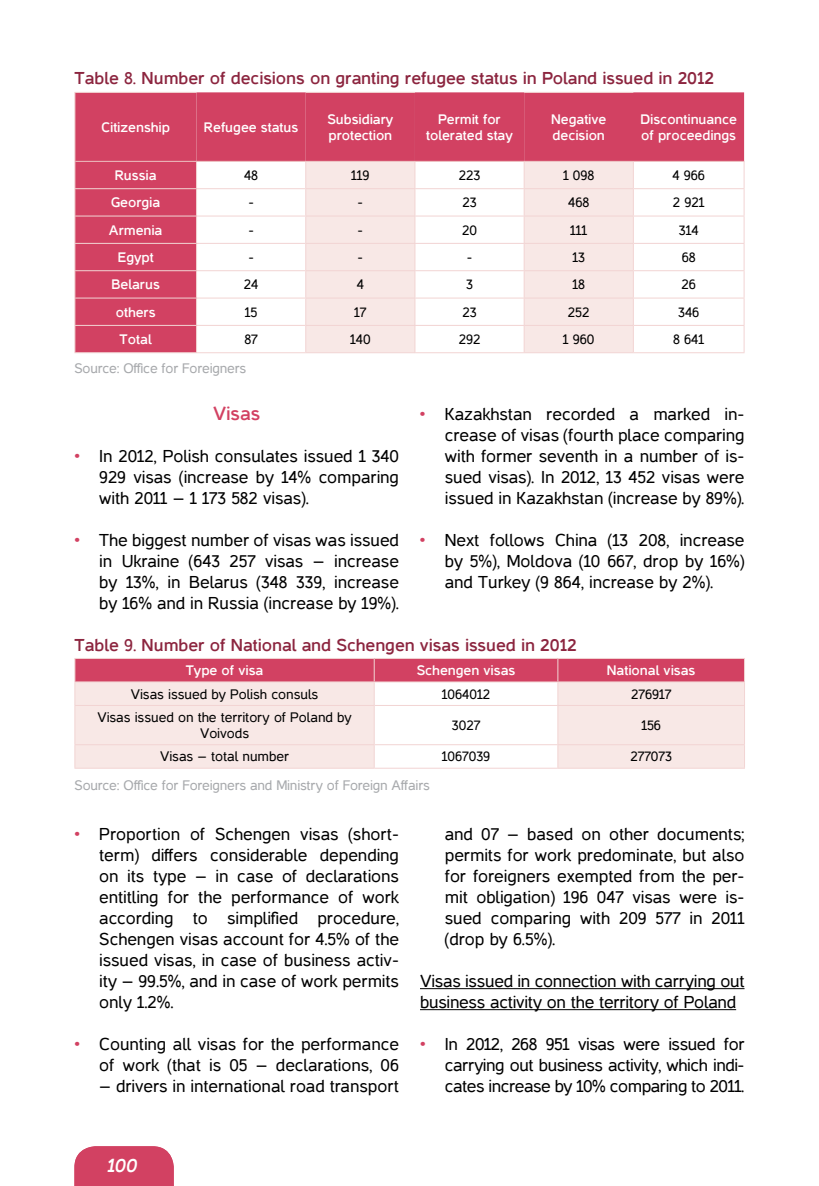
<style>
.page{position:relative;width:819px;height:1186px;background:#fff}
.page>*{position:absolute;margin:0;border:0;box-sizing:border-box;transform-origin:0 0}
.t1{font:700 19.25px "Casper";color:#d24162}
.t2{font:italic 700 19.25px "Casper";color:#fff}
.t3{font:17.5px/21px "Casper";color:#000;text-align:justify}
.t4{font:700 17.5px "Casper";color:#8c253f}
.t5{font:14px/15.8px "Casper";color:#000;text-align:center}
.t6{font:700 14px/15.8px "Casper";color:#fff}
.t7{font:14px "Casper";letter-spacing:-.01em;color:#a7a9ac}
.s1{color:#d24162}
</style>
<div class="page">
<svg style="left:74px;top:1146px;width:100px;height:40px;background:#d44a6a"></svg>
<svg style="left:75px;top:92px;width:669px;height:260px;fill:#d24162"></svg>
<div style="left:524px;top:162px;width:109px;height:190px;background:#f8e8e6"></div>
<hr style="left:75px;top:161px;width:121px;height:1px;background:#edc1c2">
<hr style="left:524px;top:161px;width:109px;height:1px;background:#edc1c2">
<hr style="left:633px;top:161px;width:111px;height:1px;background:#edc1c2">
<hr style="left:74px;top:92px;width:122px;height:1px;background:#f2d4d3">
<hr style="left:74px;top:93px;width:1px;height:68px;background:#f2d4d3">
<hr style="left:524px;top:92px;width:109px;height:1px;background:#f2d4d3">
<hr style="left:74px;top:188px;width:122px;height:1px;background:#f2d4d3">
<hr style="left:524px;top:188px;width:109px;height:1px;background:#f2d4d3">
<hr style="left:633px;top:188px;width:111px;height:1px;background:#f2d4d3">
<hr style="left:74px;top:216px;width:122px;height:1px;background:#f2d4d3">
<hr style="left:524px;top:216px;width:109px;height:1px;background:#f2d4d3">
<hr style="left:633px;top:216px;width:111px;height:1px;background:#f2d4d3">
<hr style="left:74px;top:243px;width:122px;height:1px;background:#f2d4d3">
<hr style="left:524px;top:243px;width:109px;height:1px;background:#f2d4d3">
<hr style="left:633px;top:243px;width:111px;height:1px;background:#f2d4d3">
<hr style="left:74px;top:270px;width:122px;height:1px;background:#f2d4d3">
<hr style="left:524px;top:270px;width:109px;height:1px;background:#f2d4d3">
<hr style="left:633px;top:270px;width:111px;height:1px;background:#f2d4d3">
<hr style="left:74px;top:298px;width:122px;height:1px;background:#f2d4d3">
<hr style="left:524px;top:298px;width:109px;height:1px;background:#f2d4d3">
<hr style="left:633px;top:298px;width:111px;height:1px;background:#f2d4d3">
<hr style="left:74px;top:325px;width:122px;height:1px;background:#f2d4d3">
<svg style="left:74px;top:161px;width:1px;height:191px"></svg>
<hr style="left:524px;top:325px;width:109px;height:1px;background:#f2d4d3">
<svg style="left:196px;top:92px;width:328px;height:260px"></svg>
<hr style="left:633px;top:325px;width:111px;height:1px;background:#f2d4d3">
<svg style="left:633px;top:162px;width:1px;height:190px"></svg>
<svg style="left:743px;top:162px;width:1px;height:190px"></svg>
<hr style="left:74px;top:352px;width:122px;height:1px;background:#f2d4d3">
<hr style="left:196px;top:352px;width:110px;height:1px;background:#f2d4d3">
<hr style="left:306px;top:352px;width:109px;height:1px;background:#f2d4d3">
<hr style="left:415px;top:352px;width:109px;height:1px;background:#f2d4d3">
<hr style="left:524px;top:352px;width:109px;height:1px;background:#f2d4d3">
<hr style="left:633px;top:352px;width:111px;height:1px;background:#f2d4d3">
<svg style="left:75px;top:706px;width:669px;height:62px;fill:#f8e8e6"></svg>
<svg style="left:74px;top:658px;width:671px;height:47px;background:#e69aa9"></svg>
<hr style="left:74px;top:705px;width:300px;height:1px;background:#f2d4d3">
<hr style="left:74px;top:706px;width:1px;height:38px;background:#f2d4d3">
<hr style="left:374px;top:705px;width:184px;height:1px;background:#f2d4d3">
<hr style="left:374px;top:706px;width:1px;height:38px;background:#f2d4d3">
<hr style="left:558px;top:705px;width:187px;height:1px;background:#f2d4d3">
<hr style="left:557px;top:706px;width:1px;height:38px;background:#f2d4d3">
<hr style="left:744px;top:706px;width:1px;height:38px;background:#f2d4d3">
<hr style="left:74px;top:744px;width:300px;height:1px;background:#f2d4d3">
<svg style="left:74px;top:745px;width:1px;height:23px"></svg>
<hr style="left:374px;top:744px;width:184px;height:1px;background:#f2d4d3">
<svg style="left:374px;top:745px;width:1px;height:23px"></svg>
<hr style="left:558px;top:744px;width:187px;height:1px;background:#f2d4d3">
<svg style="left:557px;top:745px;width:1px;height:23px"></svg>
<svg style="left:744px;top:745px;width:1px;height:23px"></svg>
<hr style="left:74px;top:768px;width:300px;height:1px;background:#f2d4d3">
<hr style="left:374px;top:768px;width:184px;height:1px;background:#f2d4d3">
<hr style="left:558px;top:768px;width:187px;height:1px;background:#f2d4d3">
<hr style="left:420px;top:988px;width:324px;height:1px;background:#000">
<hr style="left:420px;top:1009px;width:316px;height:1px;background:#000">
<p class="t4" style="left:74px;top:69px;width:641px">Table 8. Number of decisions on granting refugee status in Poland issued in 2012</p>
<p class="t6" style="left:101px;top:119px;width:70px">Citizenship</p>
<p class="t6" style="left:204px;top:119px;width:96px">Refugee status</p>
<p class="t6" style="left:327px;top:111px;width:67px">Subsidiary protection</p>
<p class="t6" style="left:426px;top:111px;width:88px;text-align:center">Permit for tolerated stay</p>
<p class="t6" style="left:551px;top:111px;width:57px">Negative decision</p>
<p class="t6" style="left:640px;top:111px;width:98px">Discontinuance of proceedings</p>
<p class="t6" style="left:115px;top:167px;width:43px">Russia</p>
<p class="t5" style="left:244px;top:167px;width:16px">48</p>
<p class="t5" style="left:351px;top:167px;width:20px">119</p>
<p class="t5" style="left:458px;top:167px;width:23px">223</p>
<p class="t5" style="left:563px;top:167px;width:33px">1 098</p>
<p class="t5" style="left:672px;top:167px;width:34px">4 966</p>
<p class="t6" style="left:111px;top:195px;width:51px">Georgia</p>
<p class="t5" style="left:248px;top:195px;width:7px">-</p>
<p class="t5" style="left:357px;top:195px;width:7px">-</p>
<p class="t5" style="left:462px;top:195px;width:16px">23</p>
<p class="t5" style="left:568px;top:195px;width:23px">468</p>
<p class="t5" style="left:673px;top:195px;width:33px">2 921</p>
<p class="t6" style="left:109px;top:222px;width:55px">Armenia</p>
<p class="t5" style="left:248px;top:222px;width:7px">-</p>
<p class="t5" style="left:357px;top:222px;width:7px">-</p>
<p class="t5" style="left:462px;top:222px;width:16px">20</p>
<p class="t5" style="left:570px;top:222px;width:19px">111</p>
<p class="t5" style="left:678px;top:222px;width:21px">314</p>
<p class="t6" style="left:118px;top:249px;width:37px">Egypt</p>
<p class="t5" style="left:248px;top:249px;width:7px">-</p>
<p class="t5" style="left:357px;top:249px;width:7px">-</p>
<p class="t5" style="left:466px;top:249px;width:7px">-</p>
<p class="t5" style="left:572px;top:249px;width:14px">13</p>
<p class="t5" style="left:681px;top:249px;width:15px">68</p>
<p class="t6" style="left:111px;top:277px;width:50px">Belarus</p>
<p class="t5" style="left:244px;top:277px;width:16px">24</p>
<p class="t5" style="left:357px;top:277px;width:9px">4</p>
<p class="t5" style="left:466px;top:277px;width:8px">3</p>
<p class="t5" style="left:572px;top:277px;width:14px">18</p>
<p class="t5" style="left:681px;top:277px;width:16px">26</p>
<p class="t6" style="left:116px;top:304px;width:41px">others</p>
<p class="t5" style="left:245px;top:304px;width:14px">15</p>
<p class="t5" style="left:354px;top:304px;width:14px">17</p>
<p class="t5" style="left:462px;top:304px;width:16px">23</p>
<p class="t5" style="left:568px;top:304px;width:23px">252</p>
<p class="t5" style="left:678px;top:304px;width:23px">346</p>
<p class="t6" style="left:120px;top:331px;width:34px">Total</p>
<p class="t5" style="left:244px;top:331px;width:15px">87</p>
<p class="t5" style="left:350px;top:331px;width:22px">140</p>
<p class="t5" style="left:458px;top:331px;width:23px">292</p>
<p class="t5" style="left:563px;top:331px;width:33px">1 960</p>
<p class="t5" style="left:673px;top:331px;width:33px">8 641</p>
<p class="t7" style="left:74px;top:361px;width:173px">Source: Office for Foreigners</p>
<p class="t1" style="left:213px;top:403px;width:49px">Visas</p>
<p class="t3" style="left:99px;top:446px;width:301px;text-indent:-25px"><span class="s1">•</span> In 2012, Polish consulates issued 1 340<br>929 visas (increase by 14% comparing with 2011 – 1 173 582 visas).</p>
<p class="t3" style="left:99px;top:530px;width:301px;text-indent:-25px"><span class="s1">•</span> The biggest number of visas was issued in Ukraine (643 257 visas – increase by 13%, in Belarus (348 339, increase by 16% and in Russia (increase by 19%).</p>
<p class="t3" style="left:445px;top:404px;width:301px;text-indent:-25px"><span class="s1">•</span> Kazakhstan recorded a marked in&shy;crease of visas (fourth place comparing with former seventh in a number of is&shy;sued visas). In 2012, 13 452 visas were issued in Kazakhstan (increase by 89%).</p>
<p class="t3" style="left:445px;top:530px;width:301px;text-indent:-25px"><span class="s1">•</span> Next follows China (13 208, increase by 5%), Moldova (10 667, drop by 16%) and Turkey (9 864, increase by 2%).</p>
<p class="t4" style="left:74px;top:636px;width:504px">Table 9. Number of National and Schengen visas issued in 2012</p>
<p class="t6" style="left:186px;top:662px;width:79px">Type of visa</p>
<p class="t6" style="left:416px;top:662px;width:100px">Schengen visas</p>
<p class="t6" style="left:607px;top:662px;width:90px">National visas</p>
<p class="t5" style="left:131px;top:686px;width:189px">Visas issued by Polish consuls</p>
<p class="t5" style="left:442px;top:686px;width:50px">1064012</p>
<p class="t5" style="left:631px;top:686px;width:42px">276917</p>
<p class="t5" style="left:97px;top:709px;width:256px">Visas issued on the territory of Poland by<br>Voivods</p>
<p class="t5" style="left:452px;top:717px;width:30px">3027</p>
<p class="t5" style="left:641px;top:717px;width:21px">156</p>
<p class="t5" style="left:160px;top:749px;width:130px">Visas – total number</p>
<p class="t5" style="left:442px;top:749px;width:50px">1067039</p>
<p class="t5" style="left:630px;top:749px;width:43px">277073</p>
<p class="t7" style="left:74px;top:777px;width:357px">Source: Office for Foreigners and Ministry of Foreign Affairs</p>
<p class="t3" style="left:99px;top:824px;width:301px;text-indent:-25px"><span class="s1">•</span> Proportion of Schengen visas (short&shy;term) differs considerable depending on its type – in case of declarations entitling for the performance of work according to simplified procedure, Schengen visas account for 4.5% of the issued visas, in case of business activ&shy;ity – 99.5%, and in case of work permits only 1.2%.</p>
<p class="t3" style="left:74px;top:1034px;width:326px;text-align:right"><span class="s1">•</span> Counting all visas for the performance of work (that is 05 – declarations, 06</p>
<p class="t3" style="left:99px;top:1076px;width:301px">– drivers in international road transport</p>
<p class="t3" style="left:445px;top:824px;width:301px">and 07 – based on other documents; permits for work predominate, but also for foreigners exempted from the per&shy;mit obligation) 196 047 visas were is&shy;sued comparing with 209 577 in 2011 (drop by 6.5%).</p>
<p class="t3" style="left:420px;top:971px;width:326px">Visas issued in connection with carrying out business activity on the territory of Poland</p>
<p class="t3" style="left:445px;top:1034px;width:301px;text-indent:-25px"><span class="s1">•</span> In 2012, 268 951 visas were issued for carrying out business activity, which indi&shy;cates increase by 10% comparing to 2011.</p>
<p class="t2" style="left:107px;top:1155px;width:32px">100</p>
</div>
